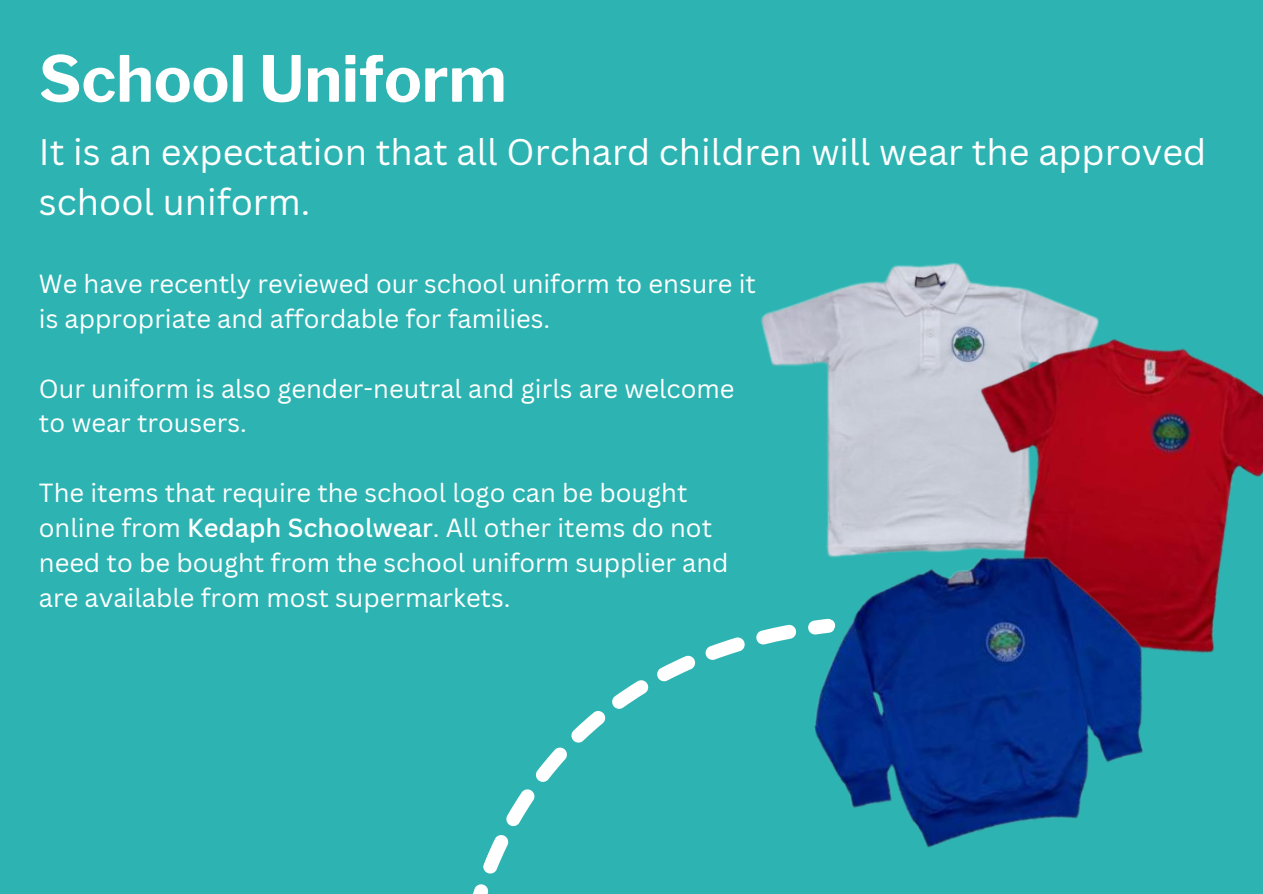
<style>
.page{position:relative;width:1263px;height:894px;background:#fff}
.page>*{position:absolute;margin:0;border:0;box-sizing:border-box;transform-origin:0 0}
.t1{font:700 63px "Libre Franklin";color:#fff}
.t2{font:36px/49.5px "Canva Sans";color:#fff}
.t3{font:25.5px/34.8px "Canva Sans";color:#fff}
.s1{font-weight:500}
</style>
<div class="page">
<div style="left:0;top:0;width:1263px;height:893px;background:#2db4b2"></div>
<svg style="left:473px;top:630px;width:292px;height:263px"></svg>
<img style="left:761px;top:262px;width:240px;height:228px">
<img style="left:926px;top:286px;width:337px;height:367px">
<img style="left:765px;top:490px;width:445px;height:358px">
<p class="t1" style="left:39px;top:41px;width:469px">School Uniform</p>
<p class="t2" style="left:39px;top:126px;width:1169px">It is an expectation that all Orchard children will wear the approved school uniform.</p>
<p class="t3" style="left:39px;top:265px;width:719px">We have recently reviewed our school uniform to ensure it is appropriate and affordable for families.</p>
<p class="t3" style="left:39px;top:370px;width:697px">Our uniform is also gender-neutral and girls are welcome to wear trousers.</p>
<p class="t3" style="left:39px;top:475px;width:691px">The items that require the school logo can be bought online from <span class="s1">Kedaph Schoolwear</span>. All other items do not need to be bought from the school uniform supplier and are available from most supermarkets.</p>
</div>
